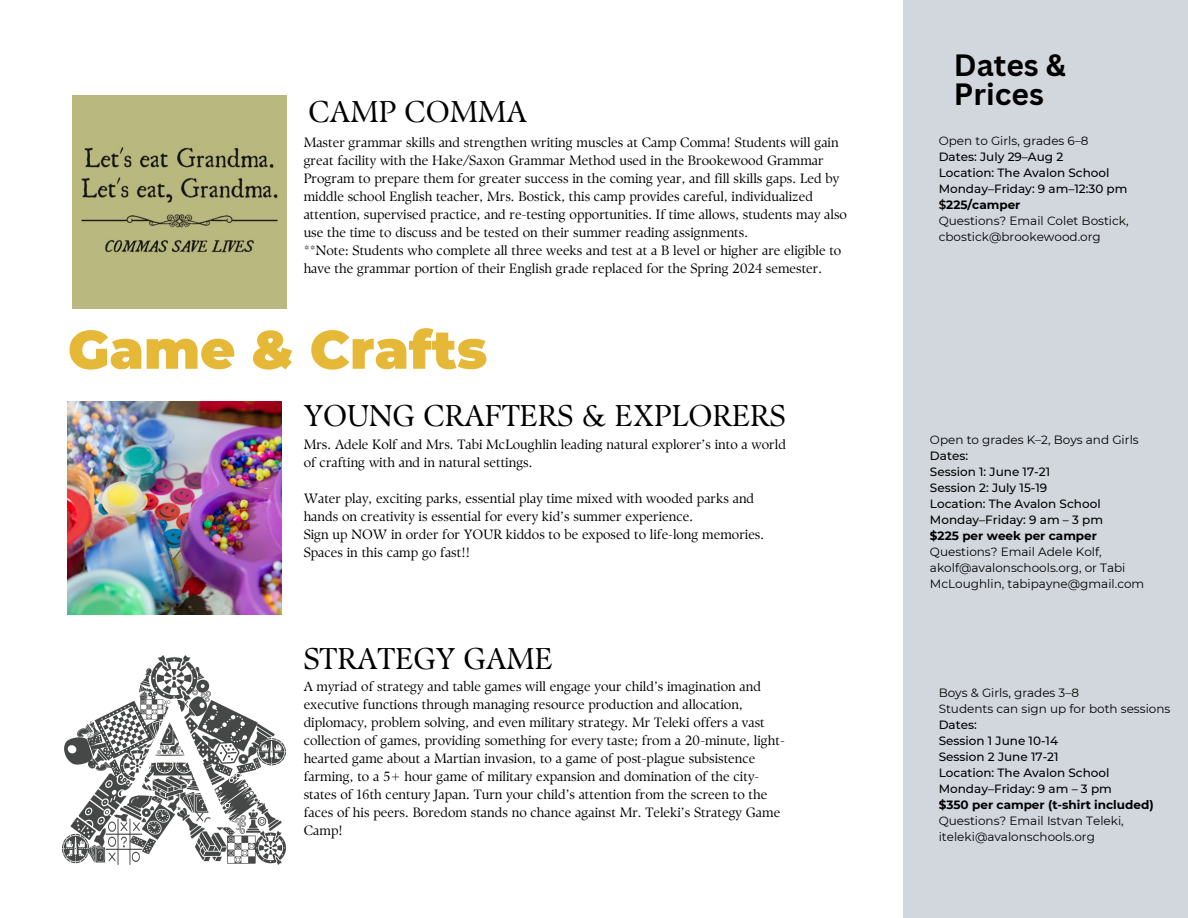
<style>
.page{position:relative;width:1188px;height:918px;background:#fff}
.page>*{position:absolute;margin:0;border:0;box-sizing:border-box;transform-origin:0 0}
.t1{font:900 54px "Montserrat";color:#e6b837}
.t2{font:30px "TY Serif D";color:#000}
.t3{font:700 30px/29.2px "Canva Sans";color:#000}
.t4{font:13.5px/18px "TY Serif D";color:#000}
.t5{font:500 12px/16px "Montserrat";color:#000}
.t6{font:12px/16px "Montserrat";color:#000}
.t7{font:700 12px "Montserrat";color:#000}
.s1{font-weight:600}
.s2{font-weight:700}
.s3{font-weight:400}
</style>
<div class="page">
<div style="left:904px;top:0;width:284px;height:918px;background:#d2d7dd"></div>
<img style="left:68px;top:402px;width:213px;height:213px">
<img style="left:63px;top:655px;width:223px;height:209px">
<img style="left:73px;top:95px;width:213px;height:213px">
<h2 class="t3" style="left:954px;top:49px;width:113px">Dates &amp;<br>Prices</h2>
<h2 class="t2" style="left:309px;top:94px;width:220px">CAMP COMMA</h2>
<p class="t4" style="left:304px;top:133px;width:545px">Master grammar skills and strengthen writing muscles at Camp Comma! Students will gain great facility with the Hake/Saxon Grammar Method used in the Brookewood Grammar Program to prepare them for greater success in the coming year, and fill skills gaps. Led by middle school English teacher, Mrs. Bostick, this camp provides careful, individualized attention, supervised practice, and re-testing opportunities. If time allows, students may also use the time to discuss and be tested on their summer reading assignments.<br>**Note: Students who complete all three weeks and test at a B level or higher are eligible to have the grammar portion of their English grade replaced for the Spring 2024 semester.</p>
<p class="t6" style="left:939px;top:133px;width:151px">Open to Girls, grades 6–8</p>
<p class="t5" style="left:939px;top:149px;width:191px">Dates: July 29–Aug 2<br>Location: The Avalon School<br>Monday–Friday: 9 am–12:30 pm <span class="s1">$</span><span class="s2">225/camper<br></span><span class="s3">Questions? Email Colet Bostick, cbostick@brookewood.org</span></p>
<h1 class="t1" style="left:68px;top:316px;width:421px">Game &amp; Crafts</h1>
<h2 class="t2" style="left:304px;top:397px;width:483px">YOUNG CRAFTERS &amp; EXPLORERS</h2>
<p class="t4" style="left:304px;top:436px;width:484px">Mrs. Adele Kolf and Mrs. Tabi McLoughlin leading natural explorer’s into a world of crafting with and in natural settings.</p>
<p class="t4" style="left:304px;top:490px;width:462px">Water play, exciting parks, essential play time mixed with wooded parks and hands on creativity is essential for every kid’s summer experience.<br>Sign up NOW in order for YOUR kiddos to be exposed to life-long memories.<br>Spaces in this camp go fast!!</p>
<p class="t6" style="left:930px;top:431px;width:210px">Open to grades K–2, Boys and Girls</p>
<p class="t5" style="left:930px;top:447px;width:175px">Dates:<br>Session 1: June 17-21<br>Session 2: July 15-19<br>Location: The Avalon School<br>Monday–Friday: 9 am – 3 pm</p>
<p class="t7" style="left:930px;top:528px;width:169px">$225 per week per camper</p>
<p class="t6" style="left:930px;top:543px;width:216px">Questions? Email Adele Kolf, akolf@avalonschools.org, or Tabi<br>McLoughlin, tabipayne@gmail.com</p>
<h2 class="t2" style="left:304px;top:640px;width:251px">STRATEGY GAME</h2>
<p class="t4" style="left:304px;top:677px;width:483px">A myriad of strategy and table games will engage your child’s imagination and executive functions through managing resource production and allocation, diplomacy, problem solving, and even military strategy. Mr Teleki offers a vast collection of games, providing something for every taste; from a 20-minute, light&shy;hearted game about a Martian invasion, to a game of post-plague subsistence farming, to a 5+ hour game of military expansion and domination of the city&shy;states of 16th century Japan. Turn your child’s attention from the screen to the faces of his peers. Boredom stands no chance against Mr. Teleki’s Strategy Game Camp!</p>
<p class="t6" style="left:939px;top:685px;width:233px">Boys &amp; Girls, grades 3–8<br>Students can sign up for both sessions</p>
<p class="t5" style="left:939px;top:717px;width:175px">Dates:<br>Session 1 June 10-14<br>Session 2 June 17-21<br>Location: The Avalon School<br>Monday–Friday: 9 am – 3 pm</p>
<p class="t7" style="left:939px;top:798px;width:216px">$350 per camper (t-shirt included)</p>
<p class="t6" style="left:939px;top:813px;width:187px">Questions? Email Istvan Teleki, iteleki@avalonschools.org</p>
</div>
